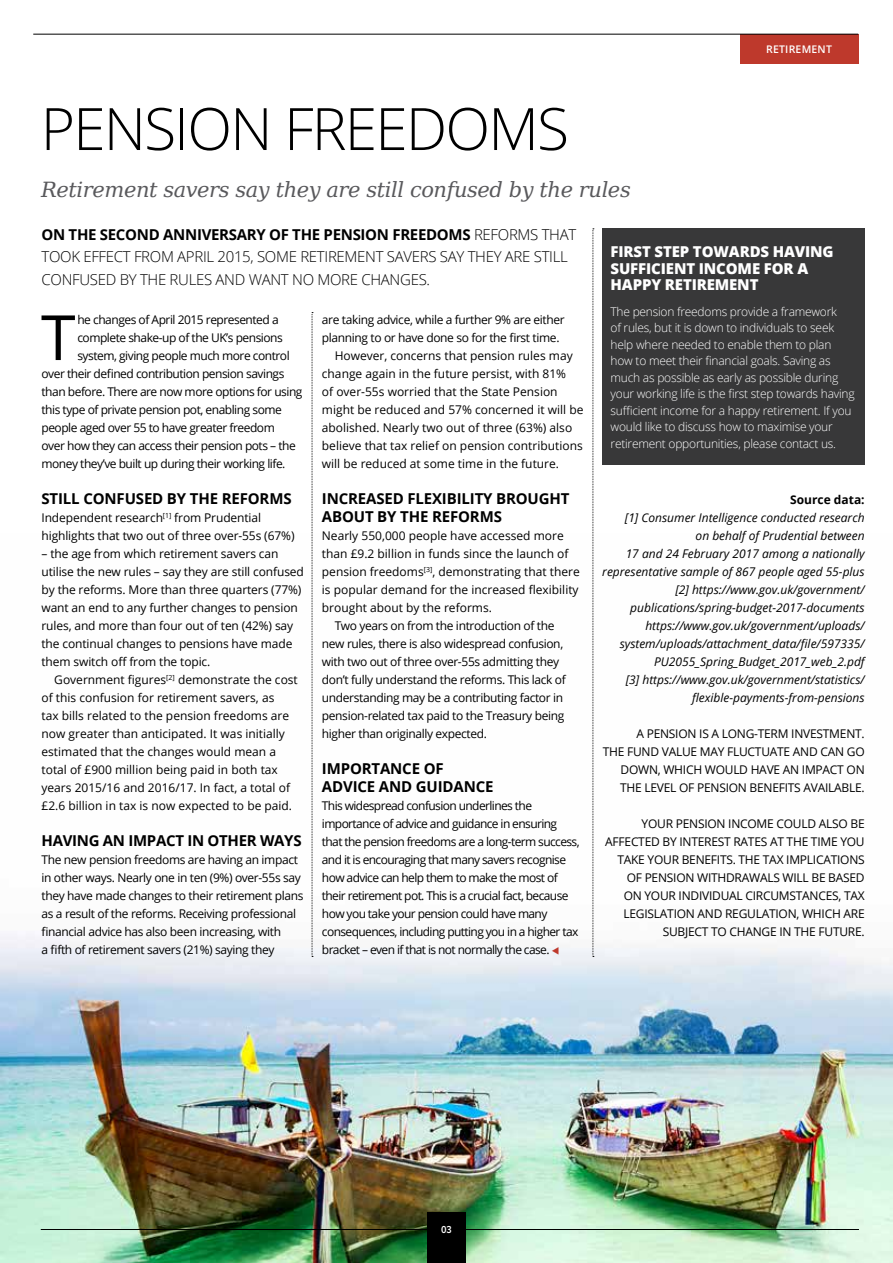
<style>
.page{position:relative;width:893px;height:1263px;background:#fff}
.page>*{position:absolute;margin:0;border:0;box-sizing:border-box;transform-origin:0 0}
.t1{font:62.4px "Open Sans";color:#000}
.t2{font:300 58.5px "Open Sans";letter-spacing:-.03em;color:#000}
.t3{font:italic 21px "DejaVu Serif";letter-spacing:-.02em;color:#59595c}
.t4{font:300 15px/22.5px "Open Sans";letter-spacing:-.02em;color:#000}
.t5{font:700 15px/18px "Open Sans";letter-spacing:-.01em;color:#000}
.t6{font:800 15px/16.5px "Open Sans";letter-spacing:-.01em;color:#fff}
.t7{font:12px/18px "Open Sans";letter-spacing:-.02em;color:#000}
.t8{font:12px/18px "Open Sans";color:#000}
.t9{font:italic 12px/18px "Open Sans";color:#000;text-align:right}
.t10{font:12px/18px "Open Sans";letter-spacing:-.05em;color:#000}
.t11{font:12px "Open Sans";letter-spacing:-.04em;color:#000}
.t12{font:300 12px/16.5px "Open Sans";letter-spacing:-.02em;color:#fff}
.t13{font:700 12px "Open Sans";color:#000}
.t14{font:600 10.5px "Open Sans";letter-spacing:.02em;color:#fff}
.t15{font:600 10.5px "Proxima Nova Cond";color:#fff}
.s1{font-weight:700}
.s2{color:#be392c}
</style>
<div class="page">
<img style="left:0;top:534px;width:893px;height:729px">
<div style="left:740px;top:34px;width:118px;height:29px;background:#be392c"></div>
<hr style="left:41px;top:1229px;width:818px;height:1px;background:#000">
<div style="left:427px;top:1212px;width:39px;height:51px;background:#000"></div>
<hr style="left:33px;top:34px;width:825px;height:1px;background:#000">
<svg style="left:312px;top:312px;width:1px;height:645px"></svg>
<svg style="left:593px;top:228px;width:1px;height:729px"></svg>
<div style="left:602px;top:228px;width:263px;height:237px;background:#383839"></div>
<h2 class="t2" style="left:41px;top:89px;width:530px">PENSION FREEDOMS</h2>
<h3 class="t3" style="left:41px;top:171px;width:591px">Retirement savers say they are still confused by the rules</h3>
<p class="t14" style="left:766px;top:42px;width:67px">RETIREMENT</p>
<p class="t4" style="left:42px;top:223px;width:536px"><span class="s1">ON THE SECOND ANNIVERSARY OF THE PENSION FREEDOMS</span> REFORMS THAT<br>TOOK EFFECT FROM APRIL 2015, SOME RETIREMENT SAVERS SAY THEY ARE STILL<br>CONFUSED BY THE RULES AND WANT NO MORE CHANGES.</p>
<h1 class="t1" style="left:41px;top:295px;width:36px">T</h1>
<p class="t11" style="left:77px;top:311px;width:203px">he changes of April 2015 represented a</p>
<p class="t11" style="left:77px;top:329px;width:207px">complete shake-up of the UK’s pensions</p>
<p class="t11" style="left:77px;top:347px;width:214px">system, giving people much more control</p>
<p class="t11" style="left:42px;top:365px;width:244px">over their defined contribution pension savings</p>
<p class="t11" style="left:42px;top:383px;width:262px">than before. There are now more options for using</p>
<p class="t11" style="left:42px;top:401px;width:242px">this type of private pension pot, enabling some</p>
<p class="t11" style="left:42px;top:419px;width:235px">people aged over 55 to have greater freedom</p>
<p class="t11" style="left:42px;top:437px;width:256px">over how they can access their pension pots – the</p>
<p class="t11" style="left:42px;top:455px;width:245px">money they’ve built up during their working life.</p>
<p class="t5" style="left:42px;top:489px;width:252px">STILL CONFUSED BY THE REFORMS</p>
<p class="t7" style="left:42px;top:508px;width:255px">Independent research<sup>[1]</sup> from Prudential highlights that two out of three over-55s (67%)</p>
<p class="t7" style="left:42px;top:544px;width:264px">– the age from which retirement savers can utilise the new rules – say they are still confused by the reforms. More than three quarters (77%) want an end to any further changes to pension rules, and more than four out of ten (42%) say the continual changes to pensions have made them switch off from the topic.</p>
<p class="t8" style="left:42px;top:670px;width:258px;text-indent:13px">Government figures<sup>[2]</sup> demonstrate the cost of this confusion for retirement savers, as<br>tax bills related to the pension freedoms are now greater than anticipated. It was initially estimated that the changes would mean a total of £900 million being paid in both tax years 2015/16 and 2016/17. In fact, a total of £2.6 billion in tax is now expected to be paid.</p>
<p class="t5" style="left:42px;top:831px;width:262px">HAVING AN IMPACT IN OTHER WAYS</p>
<p class="t7" style="left:42px;top:850px;width:264px">The new pension freedoms are having an impact in other ways. Nearly one in ten (9%) over-55s say they have made changes to their retirement plans as a result of the reforms. Receiving professional financial advice has also been increasing, with<br>a fifth of retirement savers (21%) saying they</p>
<p class="t7" style="left:322px;top:310px;width:244px">are taking advice, while a further 9% are either</p>
<p class="t7" style="left:322px;top:328px;width:239px">planning to or have done so for the first time.</p>
<p class="t8" style="left:335px;top:346px;width:240px">However, concerns that pension rules may</p>
<p class="t8" style="left:322px;top:364px;width:246px">change again in the future persist, with 81%</p>
<p class="t8" style="left:322px;top:382px;width:237px">of over-55s worried that the State Pension</p>
<p class="t8" style="left:322px;top:400px;width:263px">might be reduced and 57% concerned it will be</p>
<p class="t8" style="left:322px;top:418px;width:252px">abolished. Nearly two out of three (63%) also</p>
<p class="t8" style="left:322px;top:436px;width:262px">believe that tax relief on pension contributions</p>
<p class="t8" style="left:322px;top:454px;width:239px">will be reduced at some time in the future.</p>
<p class="t5" style="left:322px;top:489px;width:249px">INCREASED FLEXIBILITY BROUGHT<br>ABOUT BY THE REFORMS</p>
<p class="t8" style="left:322px;top:526px;width:243px">Nearly 550,000 people have accessed more</p>
<p class="t8" style="left:322px;top:544px;width:248px">than £9.2 billion in funds since the launch of</p>
<p class="t8" style="left:322px;top:562px;width:259px">pension freedoms<sup>[3]</sup>, demonstrating that there</p>
<p class="t8" style="left:322px;top:580px;width:258px">is popular demand for the increased flexibility</p>
<p class="t8" style="left:322px;top:598px;width:172px">brought about by the reforms.</p>
<p class="t7" style="left:335px;top:616px;width:221px">Two years on from the introduction of the</p>
<p class="t7" style="left:322px;top:634px;width:243px">new rules, there is also widespread confusion,</p>
<p class="t7" style="left:322px;top:652px;width:239px">with two out of three over-55s admitting they</p>
<p class="t7" style="left:322px;top:670px;width:245px">don’t fully understand the reforms. This lack of</p>
<p class="t7" style="left:322px;top:688px;width:243px">understanding may be a contributing factor in</p>
<p class="t7" style="left:322px;top:706px;width:244px">pension-related tax paid to the Treasury being</p>
<p class="t7" style="left:322px;top:724px;width:167px">higher than originally expected.</p>
<p class="t5" style="left:322px;top:759px;width:173px">IMPORTANCE OF<br>ADVICE AND GUIDANCE</p>
<p class="t10" style="left:322px;top:796px;width:259px">This widespread confusion underlines the importance of advice and guidance in ensuring that the pension freedoms are a long-term success, and it is encouraging that many savers recognise how advice can help them to make the most of their retirement pot. This is a crucial fact, because how you take your pension could have many consequences, including putting you in a higher tax bracket – even if that is not normally the case. <span class="s2">▼</span></p>
<p class="t6" style="left:611px;top:243px;width:225px">FIRST STEP TOWARDS HAVING<br>SUFFICIENT INCOME FOR A<br>HAPPY RETIREMENT</p>
<p class="t12" style="left:611px;top:303px;width:246px">The pension freedoms provide a framework<br>of rules, but it is down to individuals to seek help where needed to enable them to plan how to meet their financial goals. Saving as much as possible as early as possible during your working life is the first step towards having sufficient income for a happy retirement. If you would like to discuss how to maximise your retirement opportunities, please contact us.</p>
<p class="t13" style="left:790px;top:491px;width:76px">Source data:</p>
<p class="t9" style="left:602px;top:508px;width:264px">[1] Consumer Intelligence conducted research<br>on behalf of Prudential between<br>17 and 24 February 2017 among a nationally representative sample of 867 people aged 55-plus [2] https://www.gov.uk/government/ publications/spring-budget-2017-documents https://www.gov.uk/government/uploads/ system/uploads/attachment_data/file/597335/ PU2055_Spring_Budget_2017_web_2.pdf<br>[3] https://www.gov.uk/government/statistics/ flexible-payments-from-pensions</p>
<p class="t7" style="left:603px;top:724px;width:263px;text-align:right">A PENSION IS A LONG-TERM INVESTMENT.<br>THE FUND VALUE MAY FLUCTUATE AND CAN GO DOWN, WHICH WOULD HAVE AN IMPACT ON THE LEVEL OF PENSION BENEFITS AVAILABLE.</p>
<p class="t7" style="left:605px;top:814px;width:261px;text-align:right">YOUR PENSION INCOME COULD ALSO BE AFFECTED BY INTEREST RATES AT THE TIME YOU TAKE YOUR BENEFITS. THE TAX IMPLICATIONS OF PENSION WITHDRAWALS WILL BE BASED<br>ON YOUR INDIVIDUAL CIRCUMSTANCES, TAX LEGISLATION AND REGULATION, WHICH ARE SUBJECT TO CHANGE IN THE FUTURE.</p>
<p class="t15" style="left:441px;top:1223px;width:12px">03</p>
</div>
